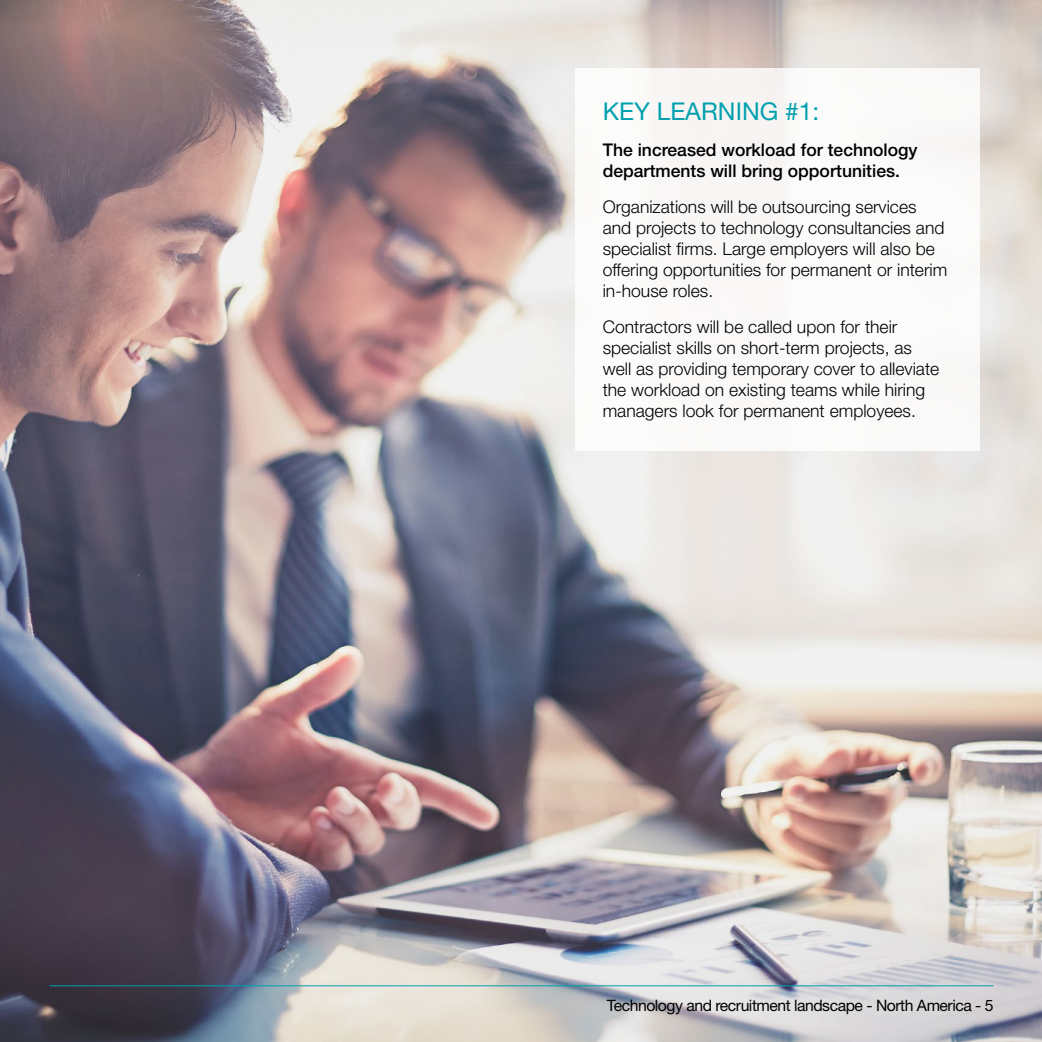
<style>
.page{position:relative;width:1042px;height:1042px;background:#fff}
.page>*{position:absolute;margin:0;border:0;box-sizing:border-box;transform-origin:0 0}
.t1{font:24.5px "Helvetica Neue LT Std";color:#00a0af}
.t2{font:300 17.5px/21px "Helvetica Neue LT Std";color:#000}
.t3{font:500 17.5px/21px "Helvetica Neue LT Std";color:#000}
.t4{font:15.75px "Helvetica Neue LT Std";letter-spacing:-.03em;color:#000}
</style>
<div class="page">
<img style="left:0;top:0;width:1042px;height:1042px">
<hr style="left:50px;top:985px;width:943px;height:1px;background:#00a0af">
<div style="left:575px;top:68px;width:405px;height:383px;background:#fff"></div>
<h1 class="t1" style="left:603px;top:97px;width:218px">KEY LEARNING #1:</h1>
<p class="t3" style="left:603px;top:139px;width:316px">The increased workload for technology departments will bring opportunities.</p>
<p class="t2" style="left:603px;top:196px;width:346px">Organizations will be outsourcing services and projects to technology consultancies and specialist firms. Large employers will also be offering opportunities for permanent or interim in-house roles.</p>
<p class="t2" style="left:603px;top:315px;width:338px">Contractors will be called upon for their specialist skills on short-term projects, as well as providing temporary cover to alleviate the workload on existing teams while hiring managers look for permanent employees.</p>
<p class="t4" style="left:607px;top:996px;width:388px">Technology and recruitment landscape - North America - 5</p>
</div>
